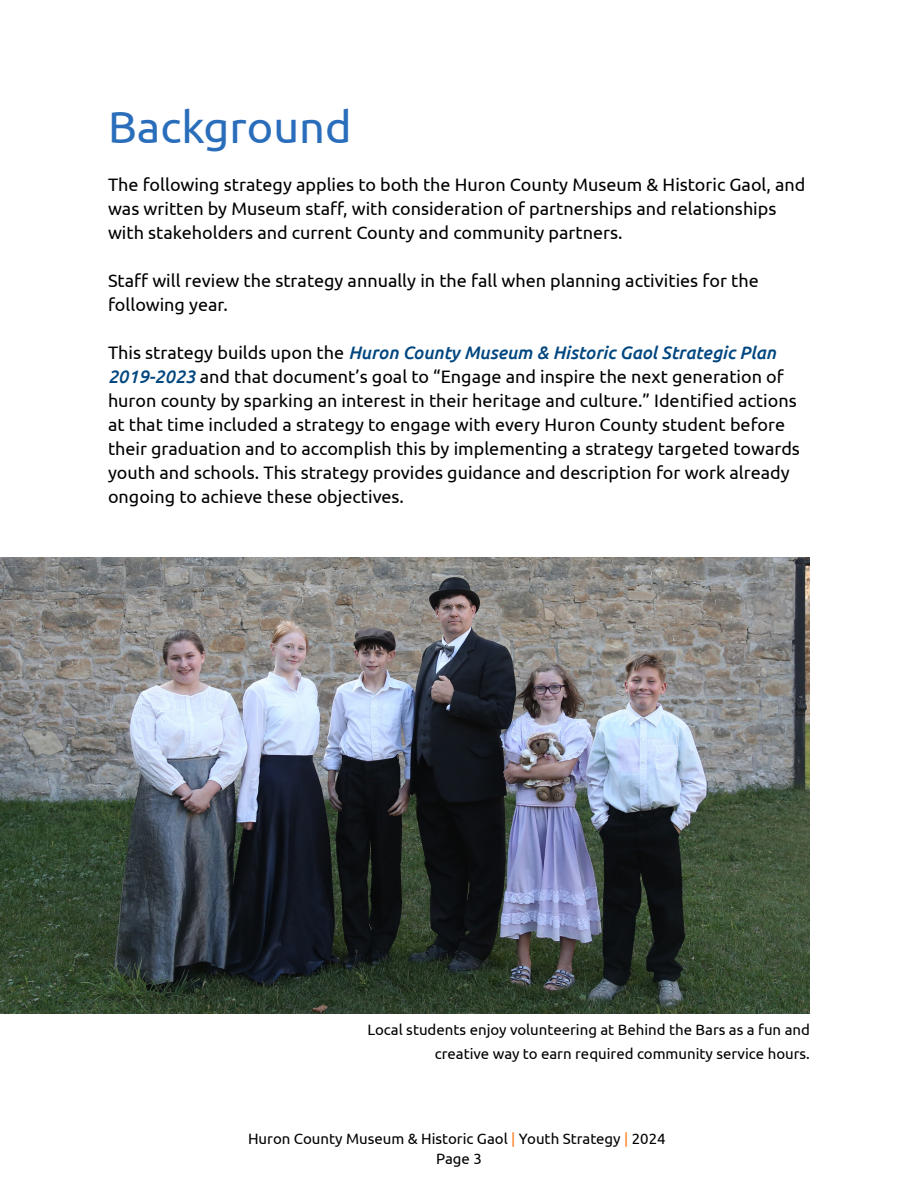
<style>
.page{position:relative;width:918px;height:1188px;background:#fff}
.page>*{position:absolute;margin:0;border:0;box-sizing:border-box;transform-origin:0 0}
.Heading_01{font:45px "Ubuntu";color:#2a6ebb}
.Body{font:18px/24px "Ubuntu";color:#000}
.t1{font:15px/24px "Ubuntu";color:#000;text-align:right}
.s1{font-weight:500;font-style:italic;color:#00467f}
.s2{color:#ff7c1c}
</style>
<div class="page">
<img style="left:0;top:557px;width:810px;height:456px">
<p class="Heading_01" style="left:108px;top:100px;width:245px">Background</p>
<p class="Body" style="left:108px;top:172px;width:699px">The following strategy applies to both the Huron County Museum &amp; Historic Gaol, and was written by Museum staff, with consideration of partnerships and relationships with stakeholders and current County and community partners.</p>
<p class="Body" style="left:108px;top:268px;width:652px">Staff will review the strategy annually in the fall when planning activities for the following year.</p>
<p class="Body" style="left:108px;top:340px;width:693px">This strategy builds upon the <span class="s1">Huron County Museum &amp; Historic Gaol Strategic Plan 2019-2023</span> and that document’s goal to “Engage and inspire the next generation of huron county by sparking an interest in their heritage and culture.” Identified actions at that time included a strategy to engage with every Huron County student before their graduation and to accomplish this by implementing a strategy targeted towards youth and schools. This strategy provides guidance and description for work already ongoing to achieve these objectives.</p>
<p class="t1" style="left:368px;top:1018px;width:444px">Local students enjoy volunteering at Behind the Bars as a fun and creative way to earn required community service hours.</p>
<p class="t1" style="left:248px;top:1126px;width:419px">Huron County Museum &amp; Historic Gaol <span class="s2">|</span> Youth Strategy <span class="s2">|</span> 2024</p>
<p class="t1" style="left:436px;top:1146px;width:47px">Page 3</p>
</div>
